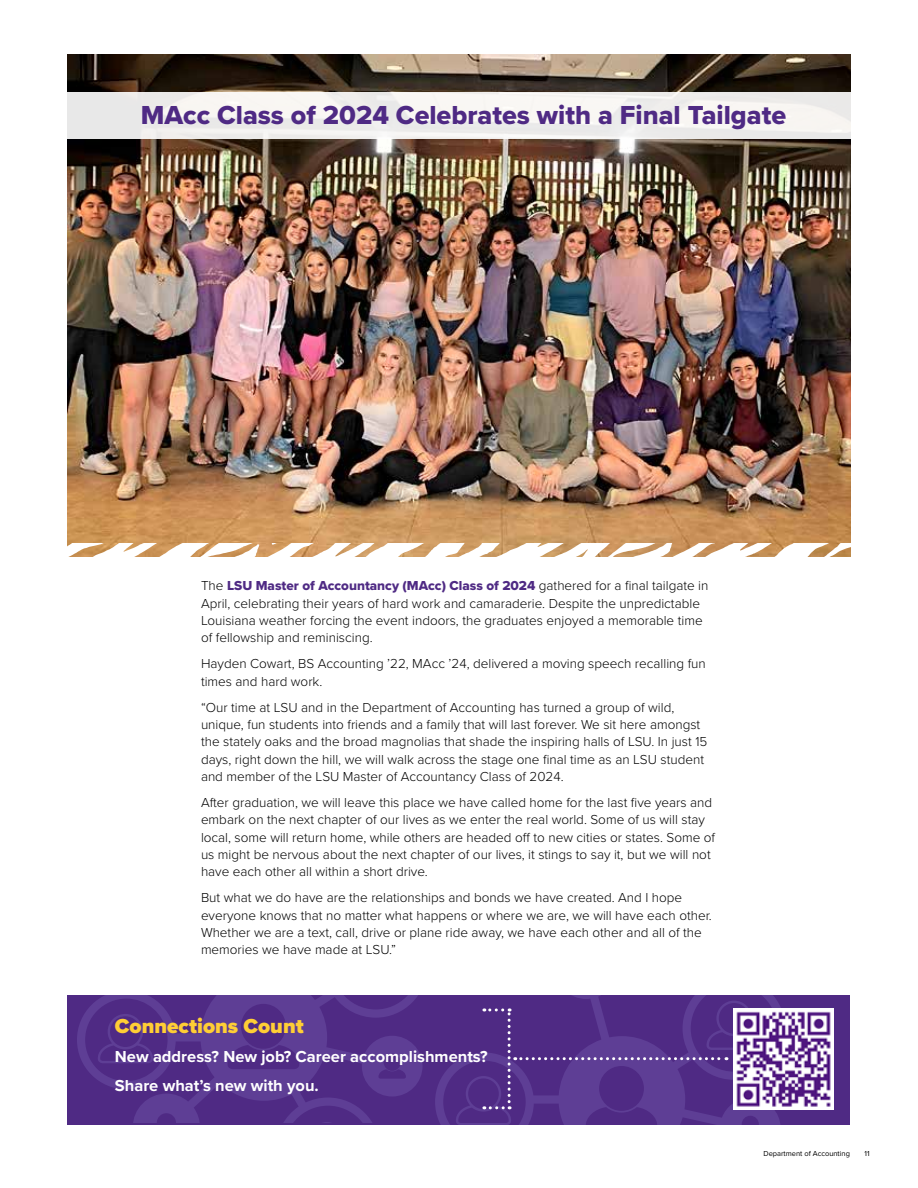
<style>
.page{position:relative;width:918px;height:1188px;background:#fff}
.page>*{position:absolute;margin:0;border:0;box-sizing:border-box;transform-origin:0 0}
.hdr_2{font:27px "Proxima Nova Extrabld";color:#4f2a84}
.hdr_2-2{font:900 21px "Proxima Nova";color:#ffce35}
.hdr_2-3{font:700 16.5px "Proxima Nova";color:#fff}
.text_9_0{font:300 13.5px/17.2px "Proxima Nova";color:#000}
.t1{font:7.5px "Proxima Nova";color:#000}
.s1{font-family:"Proxima Nova Extrabld";font-weight:400;color:#4f2a84}
</style>
<div class="page">
<img style="left:68px;top:54px;width:782px;height:490px">
<div style="left:47px;top:92px;width:828px;height:47px;background:#f3f2f0"></div>
<div style="left:68px;top:995px;width:782px;height:130px;background:#4f2a84"></div>
<svg style="left:77px;top:995px;width:345px;height:128px"></svg>
<svg style="left:299px;top:1122px;width:56px;height:1px"></svg>
<svg style="left:97px;top:1014px;width:57px;height:49px"></svg>
<svg style="left:435px;top:995px;width:350px;height:130px"></svg>
<img style="left:762px;top:1009px;width:72px;height:100px">
<svg style="left:455px;top:1001px;width:307px;height:124px"></svg>
<svg style="left:67px;top:544px;width:784px;height:13px"></svg>
<h2 class="hdr_2" style="left:141px;top:95px;width:647px">MAcc Class of 2024 Celebrates with a Final Tailgate</h2>
<p class="text_9_0" style="left:201px;top:576px;width:509px">The <span class="s1">LSU Master of Accountancy (MAcc) Class of 2024</span> gathered for a final tailgate in April, celebrating their years of hard work and camaraderie. Despite the unpredictable Louisiana weather forcing the event indoors, the graduates enjoyed a memorable time of fellowship and reminiscing.</p>
<p class="text_9_0" style="left:201px;top:654px;width:506px">Hayden Cowart, BS Accounting ’22, MAcc ’24, delivered a moving speech recalling fun times and hard work.</p>
<p class="text_9_0" style="left:201px;top:698px;width:508px">“Our time at LSU and in the Department of Accounting has turned a group of wild, unique, fun students into friends and a family that will last forever. We sit here amongst the stately oaks and the broad magnolias that shade the inspiring halls of LSU. In just 15 days, right down the hill, we will walk across the stage one final time as an LSU student and member of the LSU Master of Accountancy Class of 2024.</p>
<p class="text_9_0" style="left:201px;top:793px;width:516px">After graduation, we will leave this place we have called home for the last five years and embark on the next chapter of our lives as we enter the real world. Some of us will stay local, some will return home, while others are headed off to new cities or states. Some of us might be nervous about the next chapter of our lives, it stings to say it, but we will not have each other all within a short drive.</p>
<p class="text_9_0" style="left:201px;top:888px;width:512px">But what we do have are the relationships and bonds we have created. And I hope everyone knows that no matter what happens or where we are, we will have each other.<br>Whether we are a text, call, drive or plane ride away, we have each other and all of the memories we have made at LSU.”</p>
<h2 class="hdr_2-2" style="left:115px;top:1010px;width:190px">Connections Count</h2>
<h2 class="hdr_2-3" style="left:115px;top:1044px;width:374px">New address? New job? Career accomplishments?</h2>
<h2 class="hdr_2-3" style="left:115px;top:1073px;width:205px">Share what’s new with you.</h2>
<p class="t1" style="left:763px;top:1147px;width:88px">Department of Accounting</p>
<p class="t1" style="left:865px;top:1147px;width:7px">11</p>
</div>
